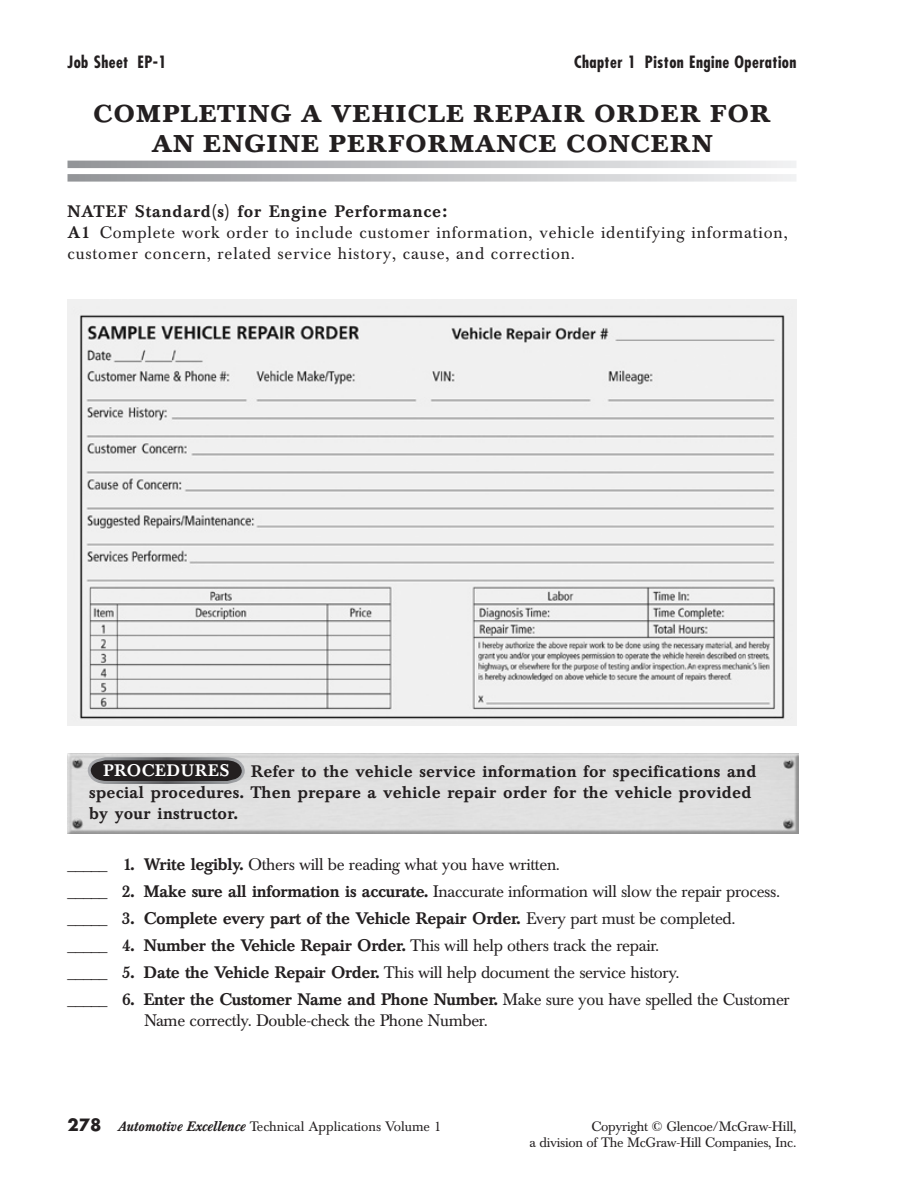
<style>
.page{position:relative;width:918px;height:1188px;background:#fff}
.page>*{position:absolute;margin:0;border:0;box-sizing:border-box;transform-origin:0 0}
.t1{font:700 24px "Baskerville BE";letter-spacing:.07em;color:#231f20}
.t2{font:500 16.5px/27px "Baskerville BE";letter-spacing:-.02em;color:#231f20}
.t3{font:16.5px/21px "Baskerville BE";letter-spacing:.05em;color:#231f20}
.t4{font:500 16.5px/21px "Baskerville BE";letter-spacing:.02em;color:#231f20}
.t5{font:700 condensed 16.5px "Futura";letter-spacing:.025em;color:#231f20}
.t6{font:16.5px "Baskerville BE";letter-spacing:-.02em;color:#231f20}
.t7{font:500 16.5px "Baskerville BE";letter-spacing:.06em;color:#fff}
.t8{font:13.5px/16.5px "Baskerville BE";letter-spacing:-.02em;color:#231f20;text-align:right}
.t9{font:13.5px "Baskerville BE";color:#231f20}
.s1{font-weight:500}
.s2{font-weight:400}
.s3{font-family:"Futura";font-weight:700;font-size:16.5px}
.s4{font-weight:500;font-style:italic}
</style>
<div class="page">
<svg style="left:68px;top:161px;width:728px;height:7px;background:#c1c2c4"></svg>
<svg style="left:68px;top:174px;width:728px;height:8px;background:#c4c5c8"></svg>
<img style="left:68px;top:299px;width:728px;height:426px">
<img style="left:68px;top:754px;width:730px;height:27px">
<img style="left:68px;top:781px;width:730px;height:52px">
<svg style="left:86px;top:756px;width:160px;height:29px;background:#514f50"></svg>
<p class="t5" style="left:68px;top:51px;width:101px">Job Sheet EP-1</p>
<p class="t5" style="left:574px;top:51px;width:224px">Chapter 1 Piston Engine Operation</p>
<h1 class="t1" style="left:94px;top:98px;width:23px">COM</h1>
<h1 class="t1" style="left:163px;top:98px;width:56px">PLETING</h1>
<h1 class="t1" style="left:301px;top:98px;width:249px">A VEHICLE REPAIR</h1>
<h1 class="t1" style="left:595px;top:98px;width:22px">ORDER</h1>
<h1 class="t1" style="left:710px;top:98px;width:40px">FOR</h1>
<h1 class="t1" style="left:152px;top:128px;width:23px">AN</h1>
<h1 class="t1" style="left:204px;top:128px;width:21px">ENGINE</h1>
<h1 class="t1" style="left:329px;top:128px;width:99px">PERFORMANCE</h1>
<h1 class="t1" style="left:566px;top:128px;width:22px">CONCERN</h1>
<p class="t3" style="left:68px;top:201px;width:722px"><span class="s1">NATEF Standard(s) for Engine Performance:<br>A1</span> Complete work order to include customer information, vehicle identifying information, customer concern, related service history, cause, and correction.</p>
<p class="t7" style="left:103px;top:761px;width:128px">PROCEDURES</p>
<p class="t4" style="left:89px;top:761px;width:669px;text-indent:162px">Refer to the vehicle service information for specifications and special procedures. Then prepare a vehicle repair order for the vehicle provided by your instructor.</p>
<p class="t2" style="left:68px;top:851px;width:724px">_____ 1. Write legibly. <span class="s2">Others will be reading what you have written.<br></span>_____ 2. Make sure all information is accurate. <span class="s2">Inaccurate information will slow the repair process. </span>_____ 3. Complete every part of the Vehicle Repair Order. <span class="s2">Every part must be completed.<br></span>_____ 4. Number the Vehicle Repair Order. <span class="s2">This will help others track the repair.<br></span>_____ 5. Date the Vehicle Repair Order. <span class="s2">This will help document the service history.<br></span>_____ 6. Enter the Customer Name and Phone Number. <span class="s2">Make sure you have spelled the Customer</span></p>
<p class="t6" style="left:144px;top:1011px;width:345px">Name correctly. Double-check the Phone Number.</p>
<p class="t9" style="left:68px;top:1118px;width:375px"><span class="s3">278</span> <span class="s4">Automotive Excellence</span> Technical Applications Volume 1</p>
<p class="t8" style="left:529px;top:1118px;width:269px">Copyright © Glencoe/McGraw-Hill,<br>a division of The McGraw-Hill Companies, Inc.</p>
</div>
